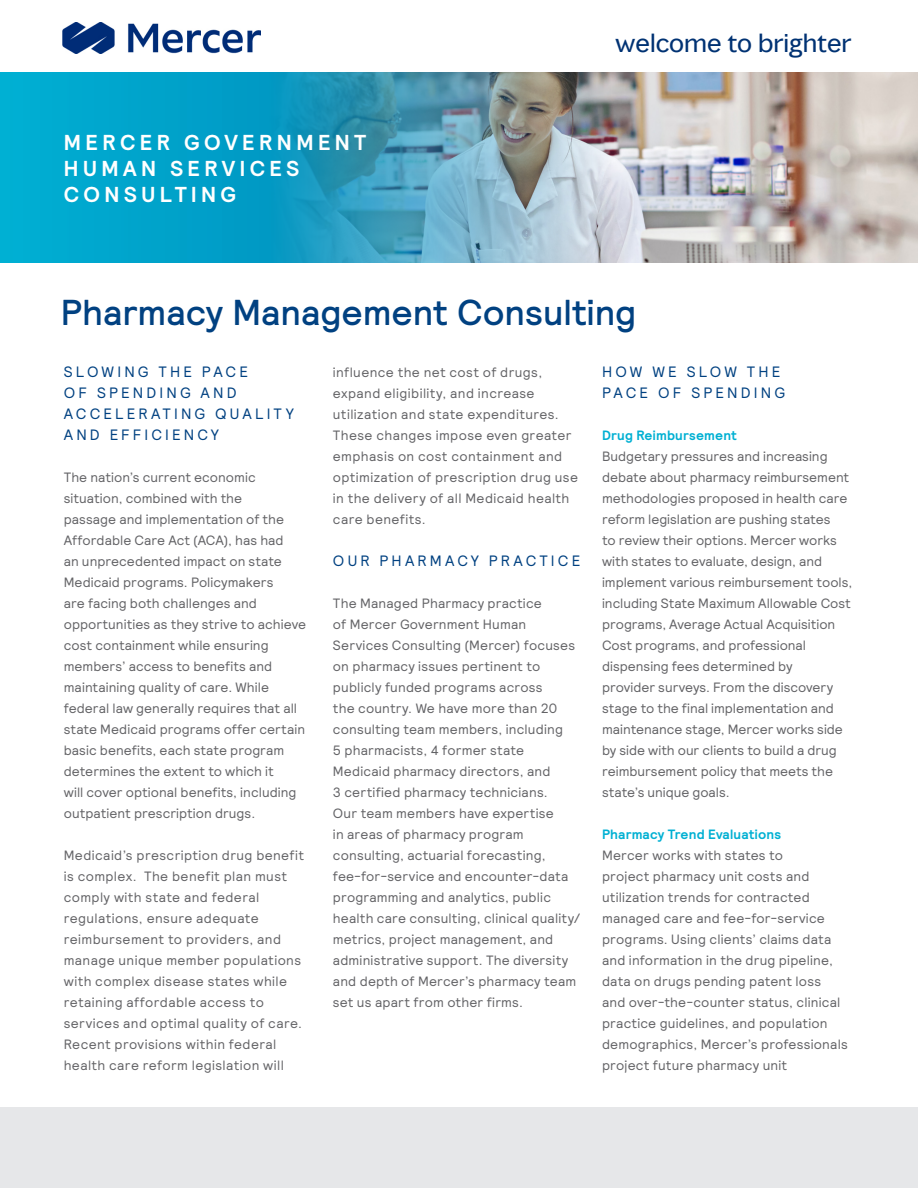
<style>
.page{position:relative;width:918px;height:1188px;background:#fff}
.page>*{position:absolute;margin:0;border:0;box-sizing:border-box;transform-origin:0 0}
.Health_Wealth_Career{font:500 36px "Relative";color:#014181}
.t1{font:24px "MMC Display";color:#003273}
.Health_Wealth_Career-2{font:700 21.6px/26px "Relative";letter-spacing:.205em;color:#fff}
.Paragraph_heading{font:15px/21px "Relative";letter-spacing:.21em;color:#014181}
.small_body_8_11{font:13.5px/21px "Relative";letter-spacing:.01em;color:#636366}
.Body_copy{font:13.5px/21px "Relative";letter-spacing:.015em;color:#636366}
.Body_copy-2{font:700 13.5px "Relative";letter-spacing:.01em;color:#00b0d3}
</style>
<div class="page">
<img style="left:610px;top:72px;width:308px;height:190px">
<img style="left:0;top:72px;width:610px;height:190px">
<div style="left:0;top:1107px;width:918px;height:81px;background:#e6e7e9"></div>
<img style="left:62px;top:23px;width:198px;height:30px">
<p class="Health_Wealth_Career-2" style="left:64px;top:129px;width:304px">MERCER GOVERNMENT<br>HUMAN SERVICES<br>CONSULTING</p>
<h2 class="t1" style="left:615px;top:27px;width:238px">welcome to brighter</h2>
<p class="Health_Wealth_Career" style="left:61px;top:289px;width:577px">Pharmacy Management Consulting</p>
<p class="Paragraph_heading" style="left:64px;top:361px;width:232px">SLOWING THE PACE<br>OF SPENDING AND<br>ACCELERATING QUALITY<br>AND EFFICIENCY</p>
<p class="Body_copy" style="left:64px;top:466px;width:244px">The nation’s current economic situation, combined with the<br>passage and implementation of the Affordable Care Act (ACA), has had<br>an unprecedented impact on state Medicaid programs. Policymakers<br>are facing both challenges and opportunities as they strive to achieve cost containment while ensuring members’ access to benefits and maintaining quality of care. While federal law generally requires that all state Medicaid programs offer certain basic benefits, each state program determines the extent to which it<br>will cover optional benefits, including outpatient prescription drugs.</p>
<p class="Body_copy" style="left:64px;top:845px;width:242px">Medicaid’s prescription drug benefit is complex. The benefit plan must comply with state and federal regulations, ensure adequate reimbursement to providers, and manage unique member populations with complex disease states while retaining affordable access to services and optimal quality of care.<br>Recent provisions within federal health care reform legislation will</p>
<p class="Paragraph_heading" style="left:602px;top:361px;width:185px">HOW WE SLOW THE<br>PACE OF SPENDING</p>
<p class="Body_copy-2" style="left:602px;top:427px;width:136px">Drug Reimbursement</p>
<p class="small_body_8_11" style="left:602px;top:445px;width:252px">Budgetary pressures and increasing debate about pharmacy reimbursement methodologies proposed in health care reform legislation are pushing states<br>to review their options. Mercer works with states to evaluate, design, and implement various reimbursement tools, including State Maximum Allowable Cost programs, Average Actual Acquisition Cost programs, and professional dispensing fees determined by<br>provider surveys. From the discovery stage to the final implementation and maintenance stage, Mercer works side by side with our clients to build a drug reimbursement policy that meets the state’s unique goals.</p>
<p class="Body_copy-2" style="left:602px;top:826px;width:181px">Pharmacy Trend Evaluations</p>
<p class="small_body_8_11" style="left:602px;top:845px;width:247px">Mercer works with states to<br>project pharmacy unit costs and utilization trends for contracted managed care and fee-for-service programs. Using clients’ claims data and information in the drug pipeline, data on drugs pending patent loss and over-the-counter status, clinical practice guidelines, and population demographics, Mercer’s professionals project future pharmacy unit</p>
<p class="Body_copy" style="left:333px;top:362px;width:247px">influence the net cost of drugs, expand eligibility, and increase utilization and state expenditures.<br>These changes impose even greater emphasis on cost containment and optimization of prescription drug use in the delivery of all Medicaid health care benefits.</p>
<p class="Paragraph_heading" style="left:333px;top:550px;width:249px">OUR PHARMACY PRACTICE</p>
<p class="small_body_8_11" style="left:333px;top:592px;width:249px">The Managed Pharmacy practice<br>of Mercer Government Human Services Consulting (Mercer) focuses on pharmacy issues pertinent to publicly funded programs across<br>the country. We have more than 20 consulting team members, including<br>5 pharmacists, 4 former state Medicaid pharmacy directors, and<br>3 certified pharmacy technicians.<br>Our team members have expertise<br>in areas of pharmacy program consulting, actuarial forecasting, fee-for-service and encounter-data programming and analytics, public health care consulting, clinical quality/ metrics, project management, and administrative support. The diversity and depth of Mercer’s pharmacy team set us apart from other firms.</p>
</div>
